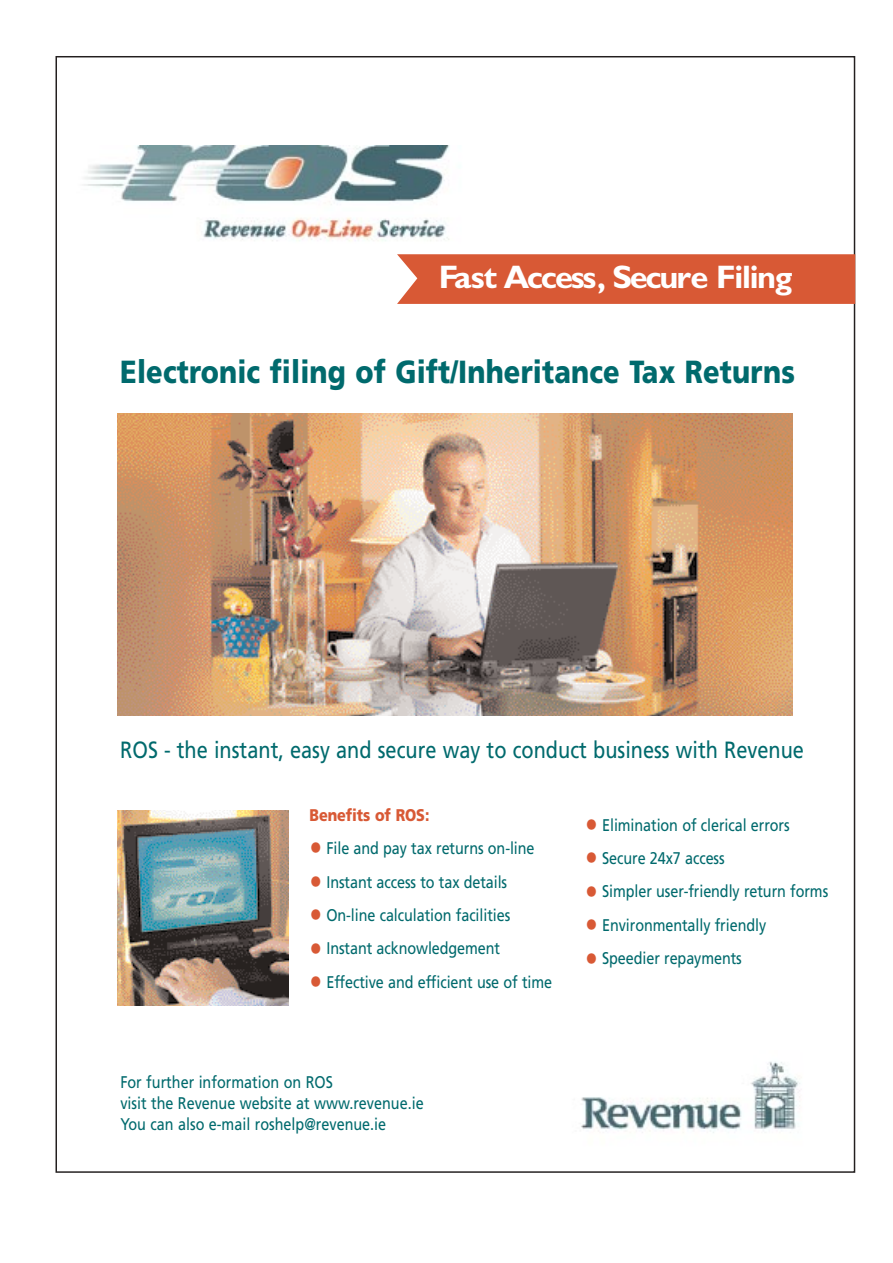
<style>
.page{position:relative;width:893px;height:1263px;background:#fff}
.page>*{position:absolute;margin:0;border:0;box-sizing:border-box;transform-origin:0 0}
.t1{font:700 32.7px "Gill Sans";letter-spacing:-.07em;color:#fff}
.t2{font:900 31.95px "Frutiger";letter-spacing:.005em;color:#006a6d;scale:.85 1}
.t3{font:23.55px "Frutiger";color:#006a6d;scale:.85 1}
.t4{font:16.95px/20.7px "Frutiger";letter-spacing:-.005em;color:#006a6d;scale:.85 1}
.t5{font:900 16.95px "Frutiger";letter-spacing:-.005em;color:#d85935;scale:.85 1}
.s1{font-size:30px;color:#d85935}
</style>
<div class="page">
<img style="left:581px;top:1061px;width:219px;height:72px">
<img style="left:84px;top:145px;width:366px;height:96px">
<div style="left:397px;top:254px;width:458px;height:50px;background:#d85935"></div>
<img style="left:118px;top:811px;width:171px;height:195px">
<img style="left:118px;top:413px;width:674px;height:303px">
<h1 class="t1" style="left:438px;top:266px;width:355px">Fast Access, Secure Filing</h1>
<h2 class="t2" style="left:120px;top:359px;width:795px">Electronic filing of Gift/Inheritance Tax Returns</h2>
<h3 class="t3" style="left:120px;top:741px;width:806px">ROS - the instant, easy and secure way to conduct business with Revenue</h3>
<p class="t5" style="left:309px;top:808px;width:142px">Benefits of ROS:</p>
<p class="t4" style="left:309px;top:839px;width:266px"><span class="s1">•</span> File and pay tax returns on-line</p>
<p class="t4" style="left:309px;top:873px;width:234px"><span class="s1">•</span> Instant access to tax details</p>
<p class="t4" style="left:309px;top:906px;width:238px"><span class="s1">•</span> On-line calculation facilities</p>
<p class="t4" style="left:309px;top:940px;width:226px"><span class="s1">•</span> Instant acknowledgement</p>
<p class="t4" style="left:309px;top:973px;width:287px"><span class="s1">•</span> Effective and efficient use of time</p>
<p class="t4" style="left:120px;top:1073px;width:358px">For further information on ROS<br>visit the Revenue website at www.revenue.ie<br>You can also e-mail roshelp@revenue.ie</p>
<p class="t4" style="left:585px;top:816px;width:242px"><span class="s1">•</span> Elimination of clerical errors</p>
<p class="t4" style="left:585px;top:849px;width:165px"><span class="s1">•</span> Secure 24x7 access</p>
<p class="t4" style="left:585px;top:883px;width:287px"><span class="s1">•</span> Simpler user-friendly return forms</p>
<p class="t4" style="left:585px;top:916px;width:214px"><span class="s1">•</span> Environmentally friendly</p>
<p class="t4" style="left:585px;top:949px;width:186px"><span class="s1">•</span> Speedier repayments</p>
</div>
